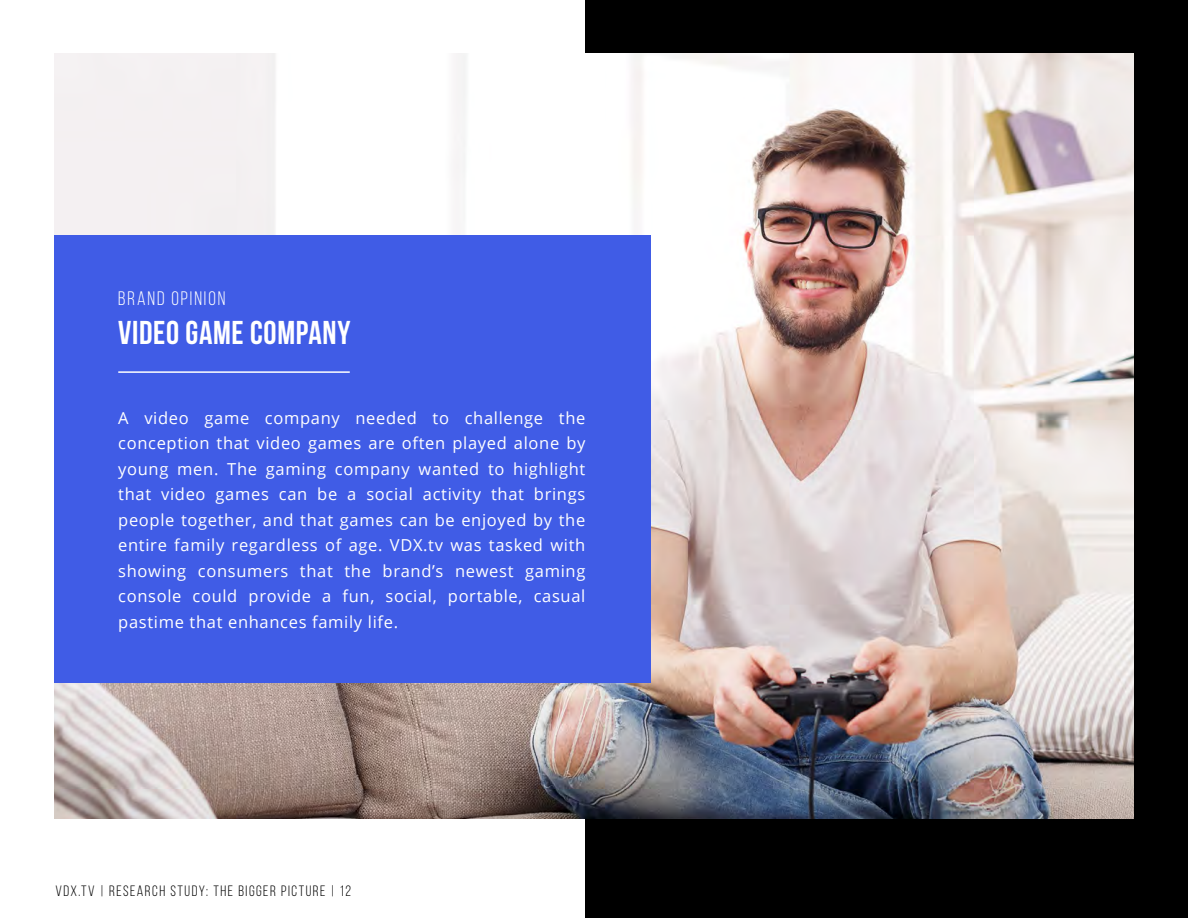
<style>
.page{position:relative;width:1188px;height:918px;background:#fff}
.page>*{position:absolute;margin:0;border:0;box-sizing:border-box;transform-origin:0 0}
.t1{font:33px "Bebas Neue";letter-spacing:.02em;color:#fff}
.t2{font:19.5px "Bebas Neue";letter-spacing:.1em;color:#fff}
.t3{font:16.5px/25.5px "Open Sans";letter-spacing:.04em;color:#fff;text-align:justify}
.t4{font:15px "Bebas Neue";letter-spacing:.1em;color:#000}
</style>
<div class="page">
<div style="left:585px;top:0;width:603px;height:918px;background:#000"></div>
<img style="left:54px;top:54px;width:1080px;height:764px">
<div style="left:54px;top:235px;width:596px;height:448px;background:#405ce6"></div>
<hr style="left:118px;top:371px;width:232px;height:2px;background:#fff">
<p class="t2" style="left:118px;top:288px;width:109px">BRAND OPINION</p>
<h1 class="t1" style="left:118px;top:315px;width:234px">VIDEO GAME COMPANY</h1>
<p class="t3" style="left:118px;top:405px;width:469px">A video game company needed to challenge the conception that video games are often played alone by young men. The gaming company wanted to highlight that video games can be a social activity that brings people together, and that games can be enjoyed by the entire family regardless of age. VDX.tv was tasked with showing consumers that the brand’s newest gaming console could provide a fun, social, portable, casual pastime that enhances family life.</p>
<p class="t4" style="left:56px;top:883px;width:297px">VDX.TV | RESEARCH STUDY: THE BIGGER PICTURE | 12</p>
</div>
